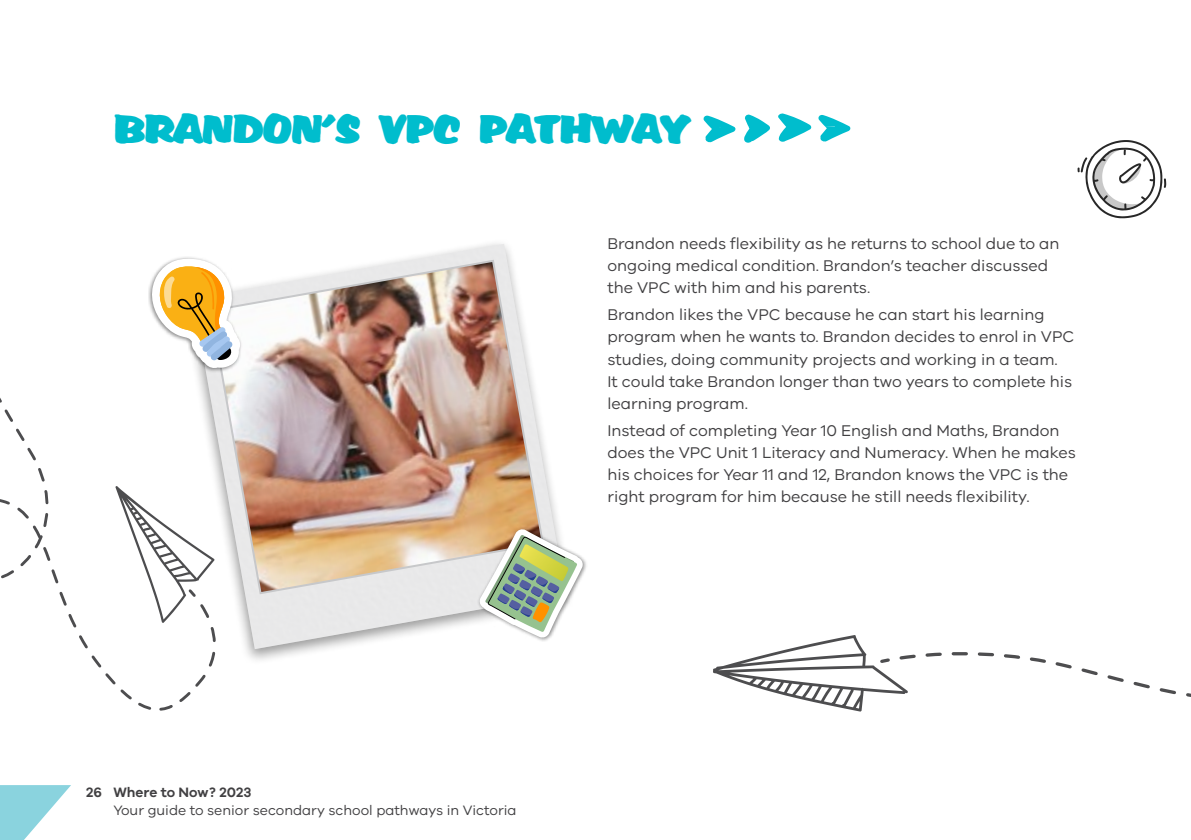
<style>
.page{position:relative;width:1191px;height:840px;background:#fff}
.page>*{position:absolute;margin:0;border:0;box-sizing:border-box;transform-origin:0 0}
.HEADING{font:38px "DS Accent";letter-spacing:-.04em;color:#00bdcd}
.Body{font:16px/22px "VIC";color:#414042}
.t1{font:14px "VIC";color:#414042}
.t2{font:600 14px "VIC";color:#414042}
</style>
<div class="page">
<svg style="left:0;top:785px;width:71px;height:54px"></svg>
<svg style="left:0;top:288px;width:149px;height:379px"></svg>
<svg style="left:99px;top:485px;width:113px;height:226px"></svg>
<div style="left:181px;top:239px;width:394px;height:426px;background:#fff"></div>
<img style="left:193px;top:244px;width:366px;height:404px">
<img style="left:208px;top:258px;width:337px;height:337px">
<svg style="left:713px;top:635px;width:165px;height:76px"></svg>
<svg style="left:878px;top:652px;width:313px;height:45px"></svg>
<svg style="left:1077px;top:140px;width:89px;height:78px"></svg>
<svg style="left:703px;top:115px;width:33px;height:28px"></svg>
<svg style="left:744px;top:113px;width:107px;height:30px"></svg>
<div style="left:477px;top:527px;width:110px;height:114px;background:#000;opacity:.45"></div>
<svg style="left:479px;top:528px;width:104px;height:109px"></svg>
<div style="left:149px;top:256px;width:94px;height:116px;background:#000;opacity:.45"></div>
<svg style="left:149px;top:258px;width:91px;height:110px"></svg>
<p class="HEADING" style="left:113px;top:102px;width:579px">BRANDON’S VPC PATHWAY</p>
<p class="Body" style="left:607px;top:232px;width:453px">Brandon needs flexibility as he returns to school due to an ongoing medical condition. Brandon’s teacher discussed the VPC with him and his parents.</p>
<p class="Body" style="left:607px;top:303px;width:468px">Brandon likes the VPC because he can start his learning program when he wants to. Brandon decides to enrol in VPC studies, doing community projects and working in a team.<br>It could take Brandon longer than two years to complete his learning program.</p>
<p class="Body" style="left:607px;top:419px;width:470px">Instead of completing Year 10 English and Maths, Brandon does the VPC Unit 1 Literacy and Numeracy. When he makes his choices for Year 11 and 12, Brandon knows the VPC is the right program for him because he still needs flexibility.</p>
<p class="t2" style="left:86px;top:783px;width:167px">26 Where to Now? 2023</p>
<p class="t1" style="left:113px;top:801px;width:405px">Your guide to senior secondary school pathways in Victoria</p>
</div>
